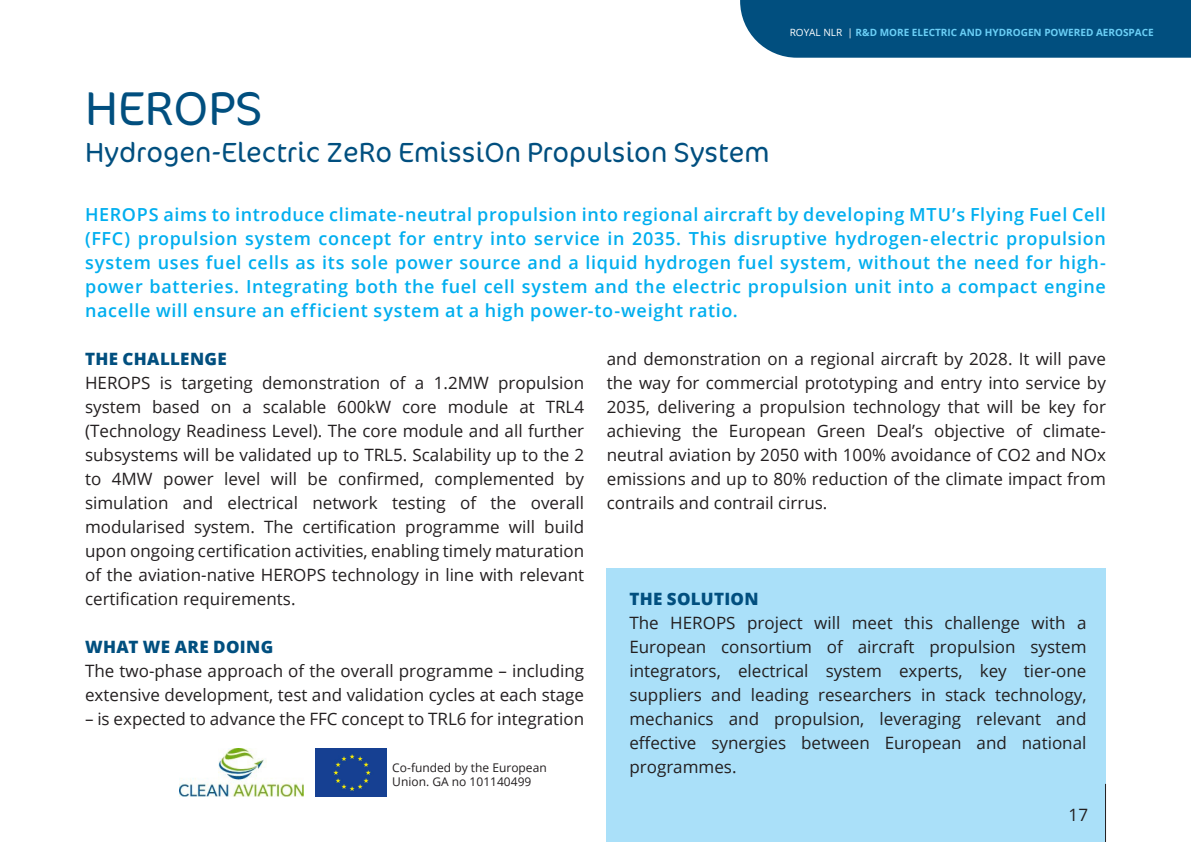
<style>
.page{position:relative;width:1191px;height:842px;background:#fff}
.page>*{position:absolute;margin:0;border:0;box-sizing:border-box;transform-origin:0 0}
.NLR_Kop{font:300 48px "Cocon OT";color:#014f7f}
.NLR_Ondertitiel{font:300 28px "Cocon OT";color:#014f7f}
.NLR_Introtekst{font:600 18px/24px "Open Sans";letter-spacing:.035em;color:#00aeef;text-align:justify}
.NLR_Broodtekst{font:17px/24px "Open Sans";color:#231f20;text-align:justify}
.NLR_Tussenkopjes{font:800 17px "Open Sans";letter-spacing:.02em;color:#014f7f}
.NLR_Broodtekst-2{font:12px "Open Sans";color:#231f20}
.t1{font:700 10px "Open Sans";color:#6bcff6}
.s1{font-weight:400;color:#fff}
</style>
<div class="page">
<div style="left:607px;top:568px;width:499px;height:274px;background:#aae0f9"></div>
<img style="left:316px;top:748px;width:71px;height:48px">
<img style="left:180px;top:749px;width:124px;height:47px">
<hr style="left:1105px;top:784px;width:1px;height:58px;background:#231f20">
<div style="left:740px;top:0;width:451px;height:58px;background:#014f7f"></div>
<p class="NLR_Kop" style="left:85px;top:74px;width:179px">HEROPS</p>
<p class="NLR_Ondertitiel" style="left:85px;top:132px;width:686px">Hydrogen-Electric ZeRo EmissiOn Propulsion System</p>
<p class="t1" style="left:789px;top:25px;width:365px"><span class="s1">ROYAL NLR |</span> R&amp;D MORE ELECTRIC AND HYDROGEN POWERED AEROSPACE</p>
<p class="NLR_Introtekst" style="left:85px;top:202px;width:1022px">HEROPS aims to introduce climate-neutral propulsion into regional aircraft by developing MTU’s Flying Fuel Cell (FFC) propulsion system concept for entry into service in 2035. This disruptive hydrogen-electric propulsion system uses fuel cells as its sole power source and a liquid hydrogen fuel system, without the need for high&shy;power batteries. Integrating both the fuel cell system and the electric propulsion unit into a compact engine nacelle will ensure an efficient system at a high power-to-weight ratio.</p>
<p class="NLR_Broodtekst" style="left:607px;top:346px;width:500px">and demonstration on a regional aircraft by 2028. It will pave the way for commercial prototyping and entry into service by 2035, delivering a propulsion technology that will be key for achieving the European Green Deal’s objective of climate&shy;neutral aviation by 2050 with 100% avoidance of CO2 and NOx emissions and up to 80% reduction of the climate impact from contrails and contrail cirrus.</p>
<p class="NLR_Tussenkopjes" style="left:85px;top:346px;width:143px">THE CHALLENGE</p>
<p class="NLR_Broodtekst" style="left:85px;top:370px;width:500px">HEROPS is targeting demonstration of a 1.2MW propulsion system based on a scalable 600kW core module at TRL4 (Technology Readiness Level). The core module and all further subsystems will be validated up to TRL5. Scalability up to the 2 to 4MW power level will be confirmed, complemented by simulation and electrical network testing of the overall modularised system. The certification programme will build upon ongoing certification activities, enabling timely maturation of the aviation-native HEROPS technology in line with relevant certification requirements.</p>
<p class="NLR_Tussenkopjes" style="left:85px;top:634px;width:190px">WHAT WE ARE DOING</p>
<p class="NLR_Broodtekst" style="left:85px;top:658px;width:500px">The two-phase approach of the overall programme – including extensive development, test and validation cycles at each stage</p>
<p class="NLR_Broodtekst" style="left:85px;top:706px;width:500px">– is expected to advance the FFC concept to TRL6 for integration</p>
<p class="NLR_Tussenkopjes" style="left:629px;top:586px;width:131px">THE SOLUTION</p>
<p class="NLR_Broodtekst" style="left:629px;top:610px;width:458px">The HEROPS project will meet this challenge with a European consortium of aircraft propulsion system integrators, electrical system experts, key tier-one suppliers and leading researchers in stack technology, mechanics and propulsion, leveraging relevant and effective synergies between European and national</p>
<p class="NLR_Broodtekst-2" style="left:392px;top:759px;width:156px">Co-funded by the European</p>
<p class="NLR_Broodtekst" style="left:629px;top:754px;width:109px">programmes.</p>
<p class="NLR_Broodtekst-2" style="left:392px;top:773px;width:141px">Union. GA no 101140499</p>
<p class="NLR_Broodtekst" style="left:1068px;top:802px;width:21px">17</p>
</div>
